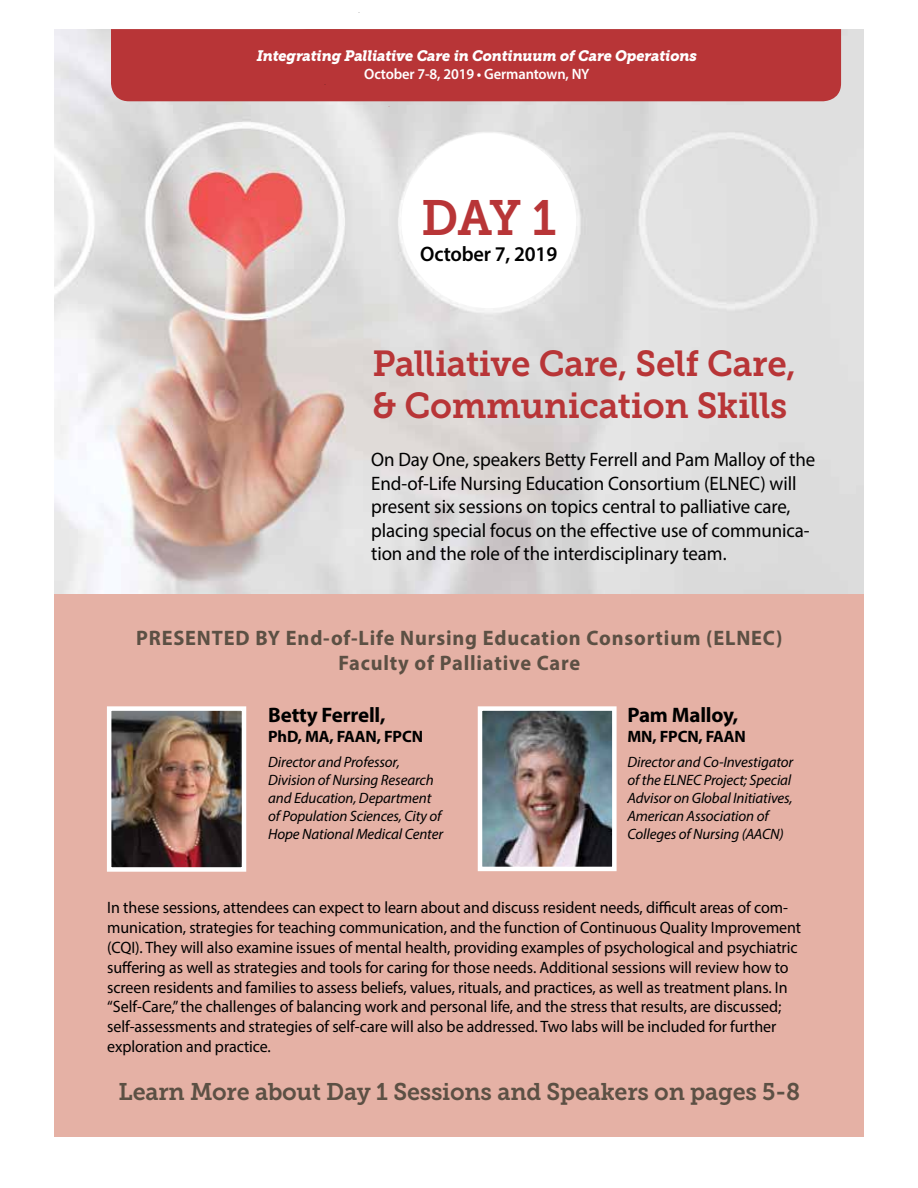
<style>
.page{position:relative;width:918px;height:1188px;background:#fff}
.page>*{position:absolute;margin:0;border:0;box-sizing:border-box;transform-origin:0 0}
.t1{font:49.35px "Museo Slab 700";color:#b83537}
.t2{font:36px/42px "Museo Slab 700";letter-spacing:-.01em;color:#b83537}
.t3{font:24px "Museo Slab 700";letter-spacing:-.01em;color:#5c5044}
.t4{font:700 21px/25.2px "Myriad Pro";letter-spacing:.04em;color:#5c5044;text-align:center}
.t5{font:700 21px "Myriad Pro";letter-spacing:-.01em;color:#000}
.t6{font:600 21px "Myriad Pro";letter-spacing:-.01em;color:#000}
.t7{font:19.5px/23.4px "Myriad Pro";letter-spacing:-.005em;color:#000}
.t8{font:16.5px/19.8px "Myriad Pro";letter-spacing:-.005em;color:#000}
.t9{font:700 16.5px "Myriad Pro";letter-spacing:-.01em;color:#000}
.t10{font:italic 15px/18px "Myriad Pro";letter-spacing:-.01em;color:#000}
.t11{font:italic 15px "Museo Slab 900";letter-spacing:-.015em;color:#fff}
.t12{font:600 15px "Myriad Pro";letter-spacing:-.01em;color:#fff}
</style>
<div class="page">
<img style="left:54px;top:29px;width:810px;height:565px">
<div style="left:401px;top:133px;width:175px;height:175px;background:#fff;border-radius:50%"></div>
<div style="left:111px;top:29px;width:730px;height:72px;background:#b83537"></div>
<div style="left:54px;top:594px;width:810px;height:542px;background:#e5b1a5"></div>
<img style="left:483px;top:711px;width:129px;height:155px">
<div style="left:478px;top:706px;width:139px;height:165px;border:4px solid #fff"></div>
<img style="left:112px;top:711px;width:129px;height:156px">
<div style="left:107px;top:706px;width:139px;height:166px;border:4px solid #fff"></div>
<p class="t11" style="left:257px;top:47px;width:442px">Integrating Palliative Care in Continuum of Care Operations</p>
<p class="t12" style="left:364px;top:65px;width:227px">October 7-8, 2019 • Germantown, NY</p>
<h1 class="t1" style="left:421px;top:190px;width:136px">DAY 1</h1>
<p class="t6" style="left:420px;top:241px;width:138px">October 7, 2019</p>
<h2 class="t2" style="left:373px;top:343px;width:425px">Palliative Care, Self Care, &amp; Communication Skills</h2>
<p class="t7" style="left:371px;top:448px;width:446px">On Day One, speakers Betty Ferrell and Pam Malloy of the End-of-Life Nursing Education Consortium (ELNEC) will present six sessions on topics central to palliative care, placing special focus on the effective use of communica&shy;tion and the role of the interdisciplinary team.</p>
<p class="t4" style="left:136px;top:625px;width:648px">PRESENTED BY End-of-Life Nursing Education Consortium (ELNEC)<br>Faculty of Palliative Care</p>
<p class="t5" style="left:268px;top:701px;width:119px">Betty Ferrell,</p>
<p class="t9" style="left:268px;top:726px;width:156px">PhD, MA, FAAN, FPCN</p>
<p class="t10" style="left:268px;top:752px;width:176px">Director and Professor,<br>Division of Nursing Research and Education, Department of Population Sciences, City of<br>Hope National Medical Center</p>
<p class="t5" style="left:627px;top:701px;width:112px">Pam Malloy,</p>
<p class="t9" style="left:627px;top:726px;width:120px">MN, FPCN, FAAN</p>
<p class="t10" style="left:627px;top:752px;width:167px">Director and Co-Investigator of the ELNEC Project; Special<br>Advisor on Global Initiatives,<br>American Association of<br>Colleges of Nursing (AACN)</p>
<p class="t8" style="left:107px;top:898px;width:695px">In these sessions, attendees can expect to learn about and discuss resident needs, difficult areas of com&shy;munication, strategies for teaching communication, and the function of Continuous Quality Improvement (CQI). They will also examine issues of mental health, providing examples of psychological and psychiatric suffering as well as strategies and tools for caring for those needs. Additional sessions will review how to screen residents and families to assess beliefs, values, rituals, and practices, as well as treatment plans. In “Self-Care,” the challenges of balancing work and personal life, and the stress that results, are discussed; self-assessments and strategies of self-care will also be addressed. Two labs will be included for further exploration and practice.</p>
<h3 class="t3" style="left:119px;top:1078px;width:683px">Learn More about Day 1 Sessions and Speakers on pages 5-8</h3>
</div>
